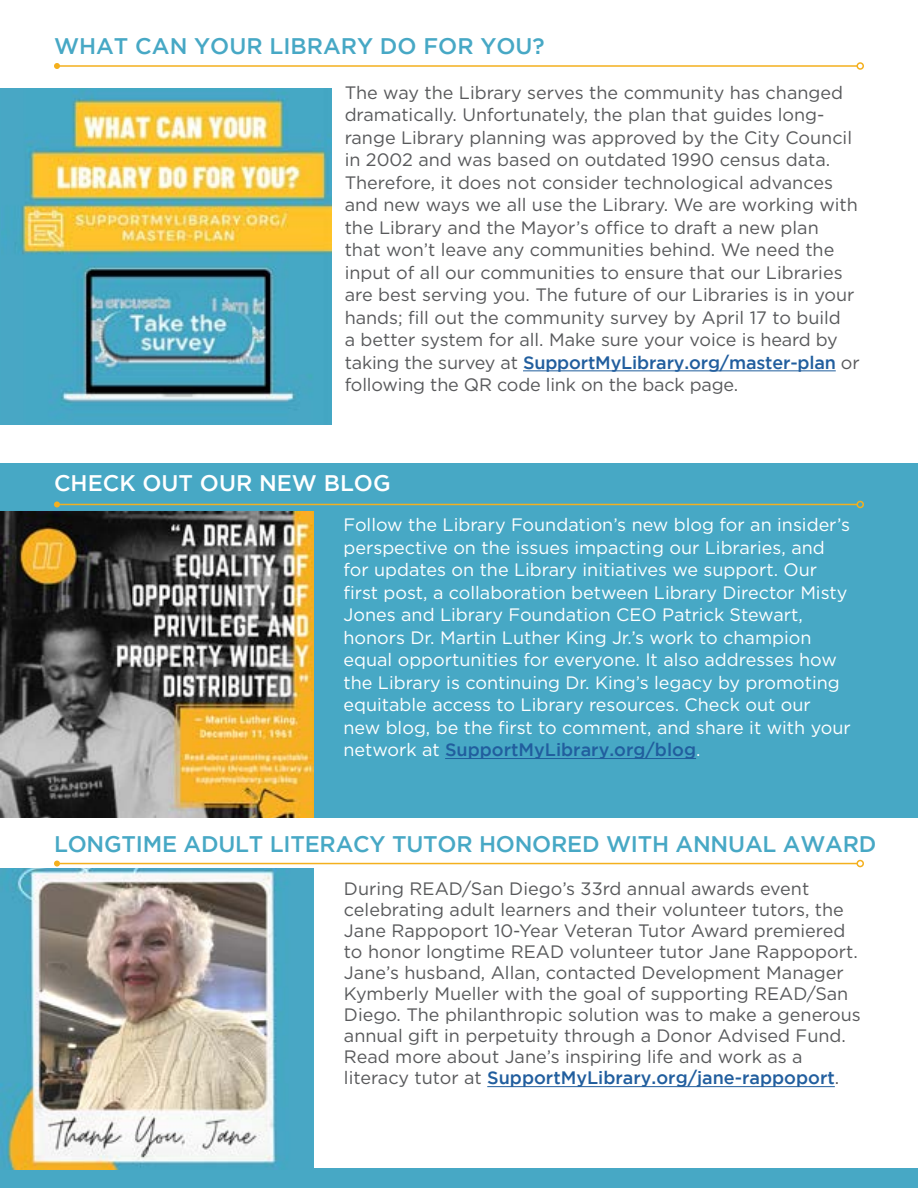
<style>
.page{position:relative;width:918px;height:1188px;background:#fff}
.page>*{position:absolute;margin:0;border:0;box-sizing:border-box;transform-origin:0 0}
.t1{font:500 22.5px "Gotham";letter-spacing:-.01em;color:#47a8c5}
.t2{font:500 22.5px "Gotham";color:#fff}
.t3{font:18px/22.5px "Gotham";color:#58595b}
.t4{font:18px/22.5px "Gotham";color:#fff}
.s1{font-weight:500;color:#215e9e}
</style>
<div class="page">
<div style="left:0;top:88px;width:16px;height:337px;background:#47a8c5"></div>
<div style="left:0;top:463px;width:918px;height:355px;background:#47a8c5"></div>
<hr style="left:523px;top:371px;width:313px;height:1px;background:#215e9e">
<hr style="left:57px;top:65px;width:800px;height:2px;background:#f4b01e">
<div style="left:857px;top:62px;width:7px;height:8px;border:2px solid #f4b01e;border-radius:50%"></div>
<svg style="left:54px;top:63px;width:6px;height:6px"></svg>
<img style="left:16px;top:88px;width:315px;height:337px">
<hr style="left:487px;top:1086px;width:348px;height:1px;background:#215e9e">
<hr style="left:445px;top:758px;width:251px;height:1px;background:#215e9e">
<hr style="left:57px;top:863px;width:800px;height:1px;background:#f4b01e">
<div style="left:857px;top:860px;width:7px;height:7px;border:2px solid #f4b01e;border-radius:50%"></div>
<svg style="left:54px;top:861px;width:6px;height:6px"></svg>
<div style="left:0;top:1168px;width:918px;height:20px;background:#47a8c5"></div>
<hr style="left:57px;top:504px;width:800px;height:1px;background:#f4b01e">
<div style="left:857px;top:501px;width:7px;height:7px;border:2px solid #f4b01e;border-radius:50%"></div>
<svg style="left:54px;top:501px;width:6px;height:6px"></svg>
<img style="left:0;top:512px;width:313px;height:306px">
<img style="left:0;top:869px;width:313px;height:301px">
<p class="t1" style="left:54px;top:34px;width:492px">WHAT CAN YOUR LIBRARY DO FOR YOU?</p>
<p class="t3" style="left:345px;top:81px;width:517px">The way the Library serves the community has changed dramatically. Unfortunately, the plan that guides long&shy;range Library planning was approved by the City Council in 2002 and was based on outdated 1990 census data.<br>Therefore, it does not consider technological advances and new ways we all use the Library. We are working with the Library and the Mayor’s office to draft a new plan<br>that won’t leave any communities behind. We need the input of all our communities to ensure that our Libraries are best serving you. The future of our Libraries is in your hands; fill out the community survey by April 17 to build<br>a better system for all. Make sure your voice is heard by taking the survey at <span class="s1">SupportMyLibrary.org/master-plan</span> or following the QR code link on the back page.</p>
<p class="t2" style="left:54px;top:470px;width:338px">CHECK OUT OUR NEW BLOG</p>
<p class="t4" style="left:344px;top:513px;width:509px">Follow the Library Foundation’s new blog for an insider’s perspective on the issues impacting our Libraries, and for updates on the Library initiatives we support. Our first post, a collaboration between Library Director Misty Jones and Library Foundation CEO Patrick Stewart, honors Dr. Martin Luther King Jr.’s work to champion equal opportunities for everyone. It also addresses how the Library is continuing Dr. King’s legacy by promoting equitable access to Library resources. Check out our new blog, be the first to comment, and share it with your network at <span class="s1">SupportMyLibrary.org/blog</span>.</p>
<p class="t1" style="left:54px;top:831px;width:824px">LONGTIME ADULT LITERACY TUTOR HONORED WITH ANNUAL AWARD</p>
<p class="t3" style="left:344px;top:878px;width:518px;line-height:21px">During READ/San Diego’s 33rd annual awards event celebrating adult learners and their volunteer tutors, the Jane Rappoport 10-Year Veteran Tutor Award premiered to honor longtime READ volunteer tutor Jane Rappoport.<br>Jane’s husband, Allan, contacted Development Manager Kymberly Mueller with the goal of supporting READ/San Diego. The philanthropic solution was to make a generous annual gift in perpetuity through a Donor Advised Fund.<br>Read more about Jane’s inspiring life and work as a literacy tutor at <span class="s1">SupportMyLibrary.org/jane-rappoport</span>.</p>
</div>
